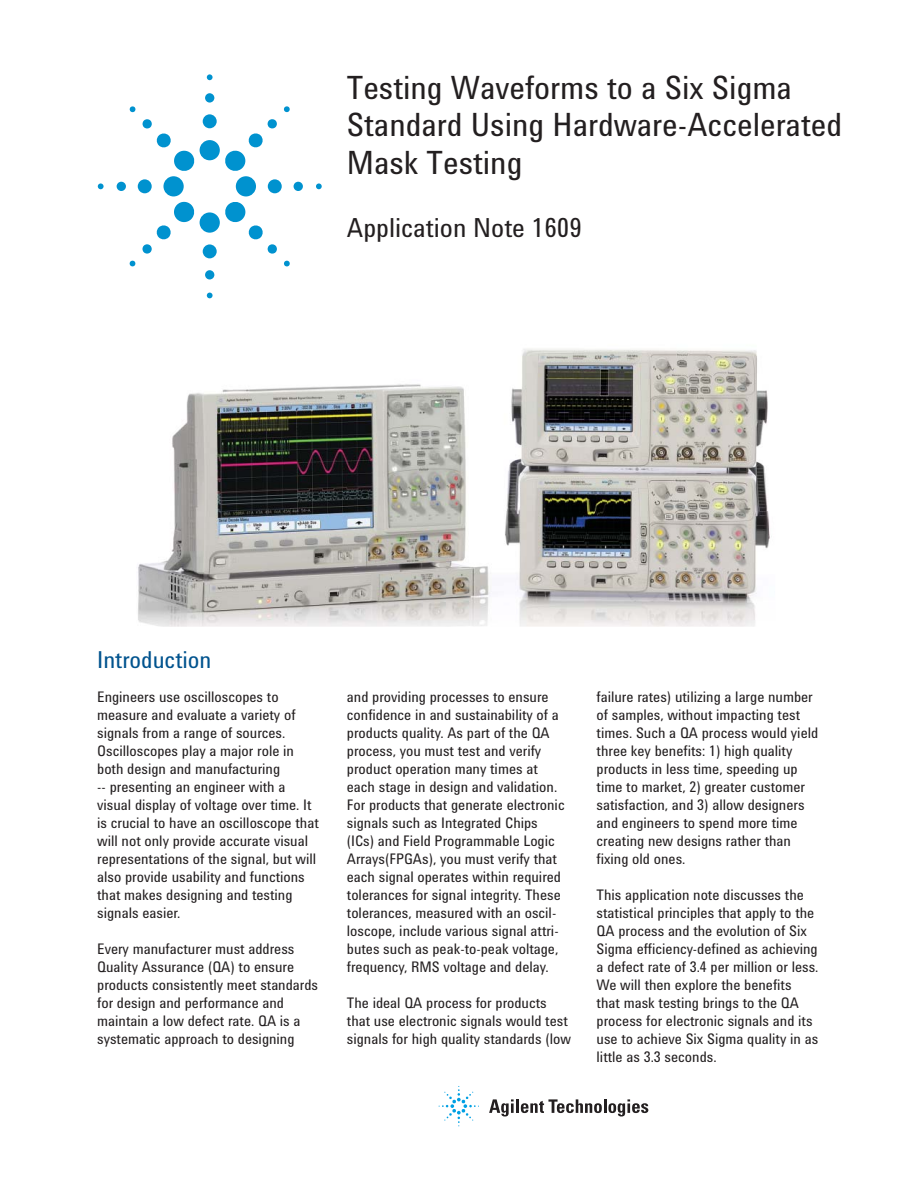
<style>
.page{position:relative;width:918px;height:1188px;background:#fff}
.page>*{position:absolute;margin:0;border:0;box-sizing:border-box;transform-origin:0 0}
.t1{font:33px/37.5px "Agilent Condensed CFF";color:#231f20}
.t2{font:27px "Agilent Condensed CFF";color:#231f20}
.t3{font:24px "Agilent Condensed CFF";color:#00538e}
.t4{font:15px/18px "Agilent Condensed CFF";color:#231f20}
</style>
<div class="page">
<div style="left:200px;top:140px;width:20px;height:20px;background:#0092cf;border-radius:50%"></div>
<div style="left:203px;top:114px;width:14px;height:14px;background:#0092cf;border-radius:50%"></div>
<div style="left:205px;top:93px;width:9px;height:10px;background:#0092cf;border-radius:50%"></div>
<svg style="left:207px;top:74px;width:6px;height:6px"></svg>
<div style="left:236px;top:176px;width:20px;height:20px;background:#0092cf;border-radius:50%"></div>
<div style="left:268px;top:179px;width:14px;height:14px;background:#0092cf;border-radius:50%"></div>
<div style="left:294px;top:182px;width:9px;height:9px;background:#0092cf;border-radius:50%"></div>
<svg style="left:316px;top:183px;width:6px;height:6px"></svg>
<div style="left:200px;top:212px;width:20px;height:21px;background:#0092cf;border-radius:50%"></div>
<div style="left:203px;top:244px;width:14px;height:14px;background:#0092cf;border-radius:50%"></div>
<div style="left:205px;top:270px;width:9px;height:9px;background:#0092cf;border-radius:50%"></div>
<svg style="left:207px;top:293px;width:6px;height:5px"></svg>
<div style="left:163px;top:176px;width:21px;height:20px;background:#0092cf;border-radius:50%"></div>
<div style="left:138px;top:179px;width:14px;height:14px;background:#0092cf;border-radius:50%"></div>
<div style="left:117px;top:182px;width:9px;height:9px;background:#0092cf;border-radius:50%"></div>
<svg style="left:98px;top:183px;width:6px;height:6px"></svg>
<svg style="left:225px;top:119px;width:52px;height:52px"></svg>
<svg style="left:284px;top:106px;width:6px;height:6px"></svg>
<svg style="left:225px;top:202px;width:52px;height:52px"></svg>
<svg style="left:284px;top:260px;width:6px;height:7px"></svg>
<svg style="left:142px;top:201px;width:53px;height:53px"></svg>
<svg style="left:129px;top:260px;width:7px;height:7px"></svg>
<svg style="left:142px;top:119px;width:53px;height:52px"></svg>
<svg style="left:129px;top:106px;width:7px;height:6px"></svg>
<img style="left:138px;top:349px;width:634px;height:278px">
<svg style="left:489px;top:1099px;width:25px;height:18px"></svg>
<hr style="left:516px;top:1099px;width:3px;height:14px;background:#231f20">
<svg style="left:521px;top:1099px;width:127px;height:18px"></svg>
<svg style="left:439px;top:1086px;width:40px;height:40px"></svg>
<h1 class="t1" style="left:347px;top:72px;width:497px">Testing Waveforms to a Six Sigma<br>Standard Using Hardware-Accelerated<br>Mask Testing</h1>
<h2 class="t2" style="left:347px;top:218px;width:237px">Application Note 1609</h2>
<h3 class="t3" style="left:97px;top:651px;width:116px">Introduction</h3>
<p class="t4" style="left:97px;top:689px;width:223px">Engineers use oscilloscopes to measure and evaluate a variety of signals from a range of sources.<br>Oscilloscopes play a major role in both design and manufacturing<br>-- presenting an engineer with a visual display of voltage over time. It is crucial to have an oscilloscope that will not only provide accurate visual representations of the signal, but will also provide usability and functions that makes designing and testing signals easier.</p>
<p class="t4" style="left:97px;top:941px;width:222px">Every manufacturer must address Quality Assurance (QA) to ensure products consistently meet standards for design and performance and maintain a low defect rate. QA is a systematic approach to designing</p>
<p class="t4" style="left:347px;top:689px;width:219px">and providing processes to ensure confidence in and sustainability of a products quality. As part of the QA process, you must test and verify product operation many times at each stage in design and validation.<br>For products that generate electronic signals such as Integrated Chips (ICs) and Field Programmable Logic Arrays(FPGAs), you must verify that each signal operates within required tolerances for signal integrity. These tolerances, measured with an oscil&shy;loscope, include various signal attri&shy;butes such as peak-to-peak voltage, frequency, RMS voltage and delay.</p>
<p class="t4" style="left:347px;top:995px;width:226px">The ideal QA process for products that use electronic signals would test signals for high quality standards (low</p>
<p class="t4" style="left:597px;top:689px;width:223px">failure rates) utilizing a large number of samples, without impacting test times. Such a QA process would yield three key benefits: 1) high quality products in less time, speeding up time to market, 2) greater customer satisfaction, and 3) allow designers and engineers to spend more time creating new designs rather than fixing old ones.</p>
<p class="t4" style="left:597px;top:887px;width:223px">This application note discusses the statistical principles that apply to the QA process and the evolution of Six Sigma efficiency-defined as achieving a defect rate of 3.4 per million or less.<br>We will then explore the benefits that mask testing brings to the QA process for electronic signals and its use to achieve Six Sigma quality in as little as 3.3 seconds.</p>
</div>
